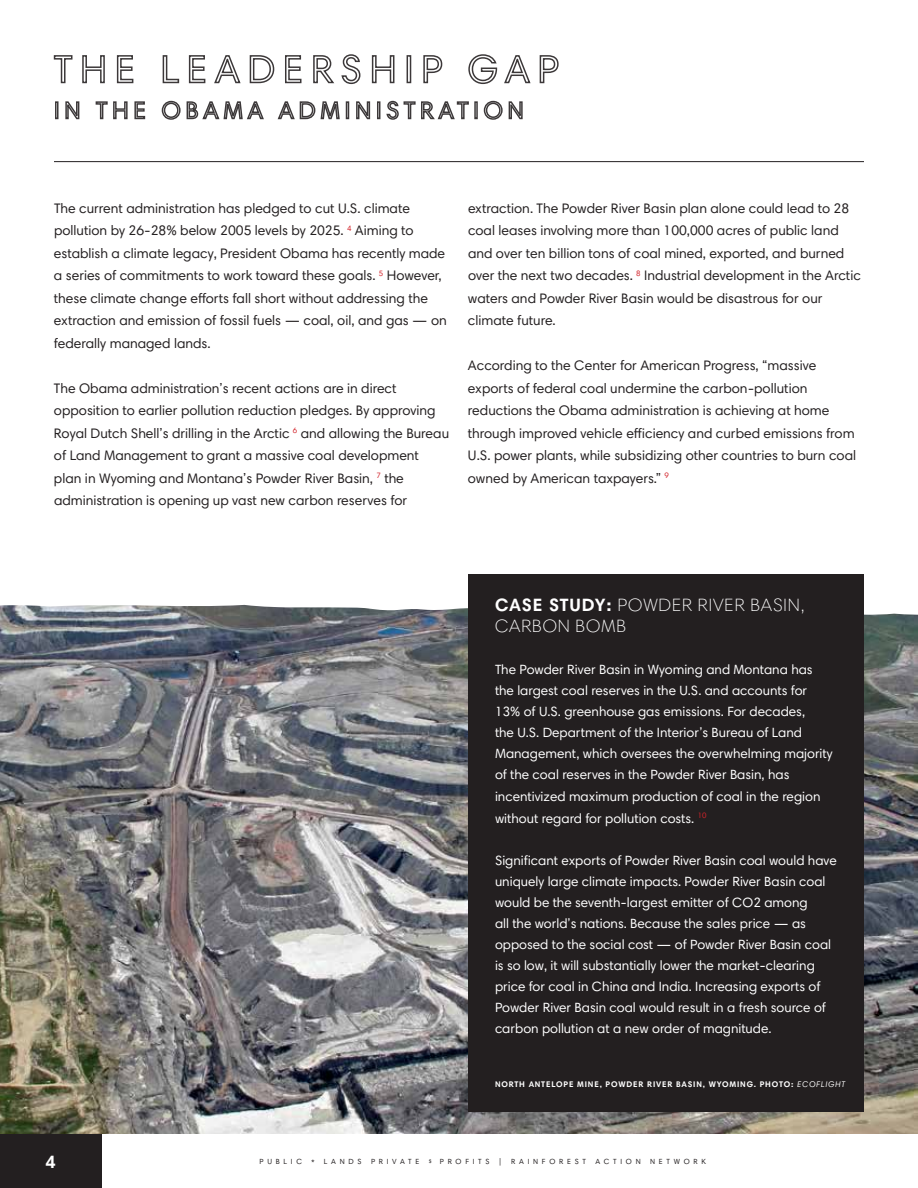
<style>
.page{position:relative;width:918px;height:1188px;background:#fff}
.page>*{position:absolute;margin:0;border:0;box-sizing:border-box;transform-origin:0 0}
.t1{font:300 18px/21px "Harmonia Sans Std";letter-spacing:.05em;color:#fff}
.t2{font:700 18px "Harmonia Sans Std";color:#fff}
.t3{font:13.8px/22.5px "Harmonia Sans Std";color:#231f20}
.t4{font:13.5px/21px "Harmonia Sans Std";color:#fff}
.t5{font:700 8.25px "Harmonia Sans Std";letter-spacing:.1em;color:#fff}
.t6{font:7.5px "Harmonia Sans Std";letter-spacing:.5em;color:#231f20}
.s1{font-weight:700}
.s2{font-weight:400;font-style:italic}
.s3{font-size:5.25px}
</style>
<div class="page">
<img style="left:0;top:630px;width:918px;height:504px">
<svg style="left:0;top:604px;width:918px;height:26px;background:#82878c"></svg>
<svg style="left:53px;top:55px;width:20px;height:29px"></svg>
<svg style="left:82px;top:55px;width:23px;height:29px"></svg>
<svg style="left:116px;top:55px;width:18px;height:29px"></svg>
<svg style="left:539px;top:55px;width:20px;height:29px"></svg>
<div style="left:55px;top:101px;width:4px;height:18px;border:2px solid #231f20"></div>
<svg style="left:65px;top:101px;width:15px;height:19px"></svg>
<svg style="left:95px;top:101px;width:33px;height:19px"></svg>
<svg style="left:134px;top:101px;width:12px;height:19px"></svg>
<svg style="left:161px;top:54px;width:370px;height:66px"></svg>
<hr style="left:54px;top:161px;width:810px;height:1px;background:#231f20">
<div style="left:468px;top:574px;width:396px;height:538px;background:#231f20"></div>
<div style="left:0;top:1134px;width:102px;height:54px;background:#231f20"></div>
<p class="t3" style="left:54px;top:197px;width:394px">The current administration has pledged to cut U.S. climate pollution by 26-28% below 2005 levels by 2025. <sup>4</sup> Aiming to establish a climate legacy, President Obama has recently made a series of commitments to work toward these goals. <sup>5</sup> However, these climate change efforts fall short without addressing the extraction and emission of fossil fuels — coal, oil, and gas — on federally managed lands.</p>
<p class="t3" style="left:54px;top:377px;width:397px">The Obama administration’s recent actions are in direct opposition to earlier pollution reduction pledges. By approving Royal Dutch Shell’s drilling in the Arctic <sup>6</sup> and allowing the Bureau of Land Management to grant a massive coal development plan in Wyoming and Montana’s Powder River Basin, <sup>7</sup> the administration is opening up vast new carbon reserves for</p>
<p class="t3" style="left:468px;top:197px;width:394px">extraction. The Powder River Basin plan alone could lead to 28 coal leases involving more than 100,000 acres of public land and over ten billion tons of coal mined, exported, and burned over the next two decades. <sup>8</sup> Industrial development in the Arctic waters and Powder River Basin would be disastrous for our climate future.</p>
<p class="t3" style="left:468px;top:354px;width:390px">According to the Center for American Progress, “massive exports of federal coal undermine the carbon-pollution reductions the Obama administration is achieving at home through improved vehicle efficiency and curbed emissions from U.S. power plants, while subsidizing other countries to burn coal owned by American taxpayers.” <sup>9</sup></p>
<h1 class="t1" style="left:495px;top:595px;width:311px"><span class="s1">CASE STUDY:</span> POWDER RIVER BASIN,<br>CARBON BOMB</h1>
<p class="t4" style="left:495px;top:659px;width:339px">The Powder River Basin in Wyoming and Montana has the largest coal reserves in the U.S. and accounts for 13% of U.S. greenhouse gas emissions. For decades,<br>the U.S. Department of the Interior’s Bureau of Land Management, which oversees the overwhelming majority of the coal reserves in the Powder River Basin, has incentivized maximum production of coal in the region</p>
<p class="t4" style="left:495px;top:808px;width:213px">without regard for pollution costs. <sup>10</sup></p>
<p class="t4" style="left:495px;top:850px;width:343px">Significant exports of Powder River Basin coal would have uniquely large climate impacts. Powder River Basin coal would be the seventh-largest emitter of CO2 among<br>all the world’s nations. Because the sales price — as opposed to the social cost — of Powder River Basin coal is so low, it will substantially lower the market-clearing price for coal in China and India. Increasing exports of Powder River Basin coal would result in a fresh source of carbon pollution at a new order of magnitude.</p>
<p class="t5" style="left:495px;top:1079px;width:352px">NORTH ANTELOPE MINE, POWDER RIVER BASIN, WYOMING. PHOTO: <span class="s2">ECOFLIGHT</span></p>
<h1 class="t2" style="left:46px;top:1150px;width:12px">4</h1>
<p class="t6" style="left:259px;top:1157px;width:44px">PUBLIC</p>
<p class="t6" style="left:311px;top:1157px;width:180px">* LANDS PRIVATE <span class="s3">$</span> PROFITS</p>
<p class="t6" style="left:499px;top:1157px;width:4px">|</p>
<p class="t6" style="left:511px;top:1157px;width:76px">RAINFOREST</p>
<p class="t6" style="left:595px;top:1157px;width:47px">ACTION</p>
<p class="t6" style="left:650px;top:1157px;width:57px">NETWORK</p>
</div>
